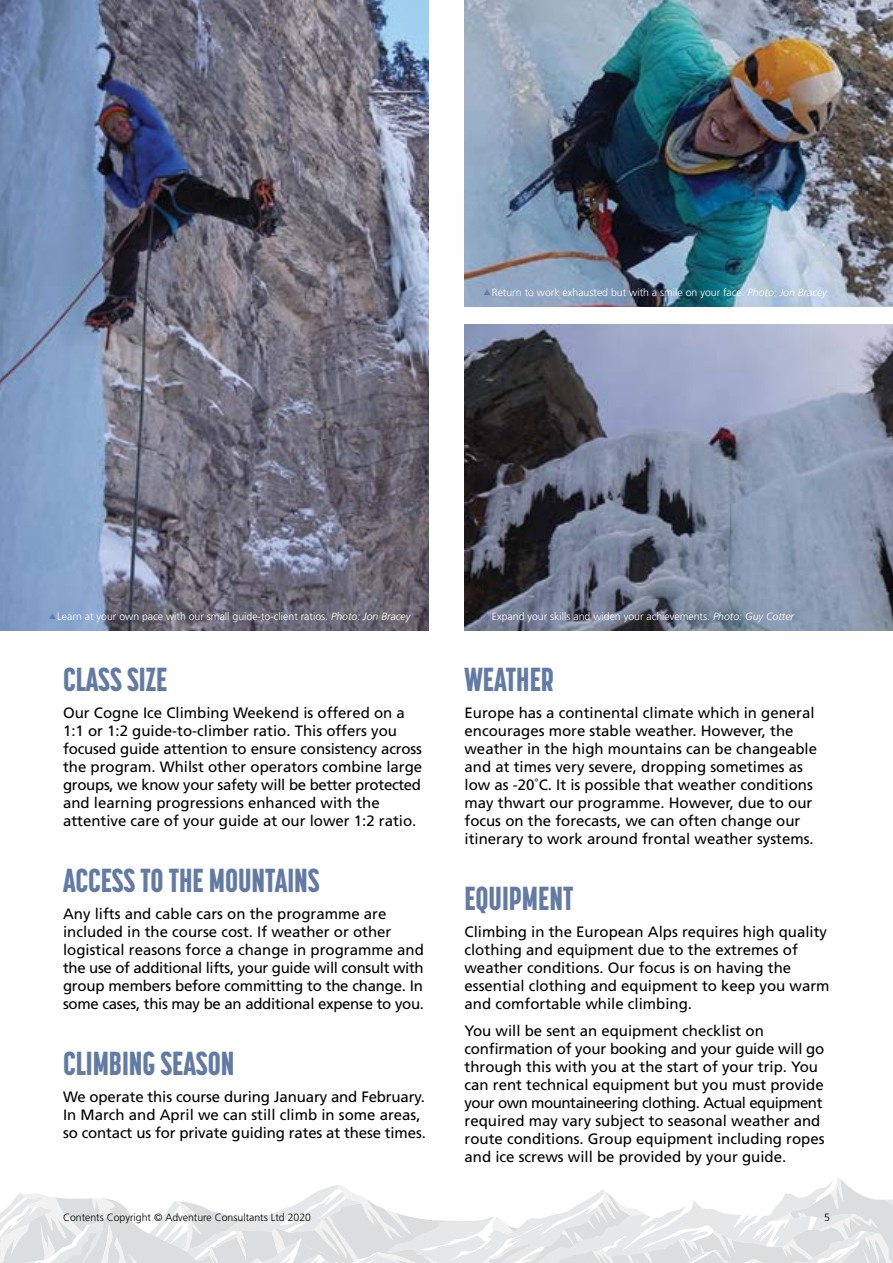
<style>
.page{position:relative;width:893px;height:1263px;background:#fff}
.page>*{position:absolute;margin:0;border:0;box-sizing:border-box;transform-origin:0 0}
.t1{font:800 33px "Korolev Compressed";color:#637ba4}
.t2{font:15px/18px "Frutiger LT Std";color:#000}
.t3{font:300 10.5px "Frutiger LT Std";color:#fff}
.t4{font:300 10.5px "Frutiger LT Std";color:#000}
.s1{font-style:italic}
</style>
<div class="page">
<svg style="left:0;top:1178px;width:893px;height:85px"></svg>
<img style="left:464px;top:0;width:429px;height:306px">
<img style="left:464px;top:324px;width:429px;height:306px">
<img style="left:0;top:0;width:428px;height:630px">
<svg style="left:484px;top:289px;width:6px;height:6px"></svg>
<svg style="left:49px;top:613px;width:7px;height:6px"></svg>
<svg style="left:484px;top:613px;width:6px;height:6px"></svg>
<p class="t3" style="left:492px;top:287px;width:337px">Return to work exhausted but with a smile on your face. <span class="s1">Photo: Jon Bracey</span></p>
<p class="t3" style="left:57px;top:611px;width:355px">Learn at your own pace with our small guide-to-client ratios. <span class="s1">Photo: Jon Bracey</span></p>
<p class="t3" style="left:492px;top:611px;width:304px">Expand your skills and widen your achievements. <span class="s1">Photo: Guy Cotter</span></p>
<h1 class="t1" style="left:63px;top:660px;width:106px">CLASS SIZE</h1>
<p class="t2" style="left:63px;top:704px;width:361px">Our Cogne Ice Climbing Weekend is offered on a 1:1 or 1:2 guide-to-climber ratio. This offers you focused guide attention to ensure consistency across the program. Whilst other operators combine large groups, we know your safety will be better protected and learning progressions enhanced with the attentive care of your guide at our lower 1:2 ratio.</p>
<h1 class="t1" style="left:63px;top:861px;width:258px">ACCESS TO THE MOUNTAINS</h1>
<p class="t2" style="left:63px;top:905px;width:363px">Any lifts and cable cars on the programme are included in the course cost. If weather or other logistical reasons force a change in programme and the use of additional lifts, your guide will consult with group members before committing to the change. In some cases, this may be an additional expense to you.</p>
<h1 class="t1" style="left:63px;top:1044px;width:173px">CLIMBING SEASON</h1>
<p class="t2" style="left:63px;top:1088px;width:364px">We operate this course during January and February.<br>In March and April we can still climb in some areas, so contact us for private guiding rates at these times.</p>
<h1 class="t1" style="left:464px;top:660px;width:91px">WEATHER</h1>
<p class="t2" style="left:464px;top:704px;width:354px">Europe has a continental climate which in general encourages more stable weather. However, the weather in the high mountains can be changeable and at times very severe, dropping sometimes as low as -20˚C. It is possible that weather conditions may thwart our programme. However, due to our focus on the forecasts, we can often change our itinerary to work around frontal weather systems.</p>
<h1 class="t1" style="left:464px;top:879px;width:110px">EQUIPMENT</h1>
<p class="t2" style="left:464px;top:923px;width:367px">Climbing in the European Alps requires high quality clothing and equipment due to the extremes of weather conditions. Our focus is on having the essential clothing and equipment to keep you warm and comfortable while climbing.</p>
<p class="t2" style="left:464px;top:1022px;width:362px">You will be sent an equipment checklist on confirmation of your booking and your guide will go through this with you at the start of your trip. You can rent technical equipment but you must provide your own mountaineering clothing. Actual equipment required may vary subject to seasonal weather and route conditions. Group equipment including ropes and ice screws will be provided by your guide.</p>
<p class="t4" style="left:63px;top:1211px;width:250px">Contents Copyright © Adventure Consultants Ltd 2020</p>
<p class="t4" style="left:824px;top:1211px;width:7px">5</p>
</div>
